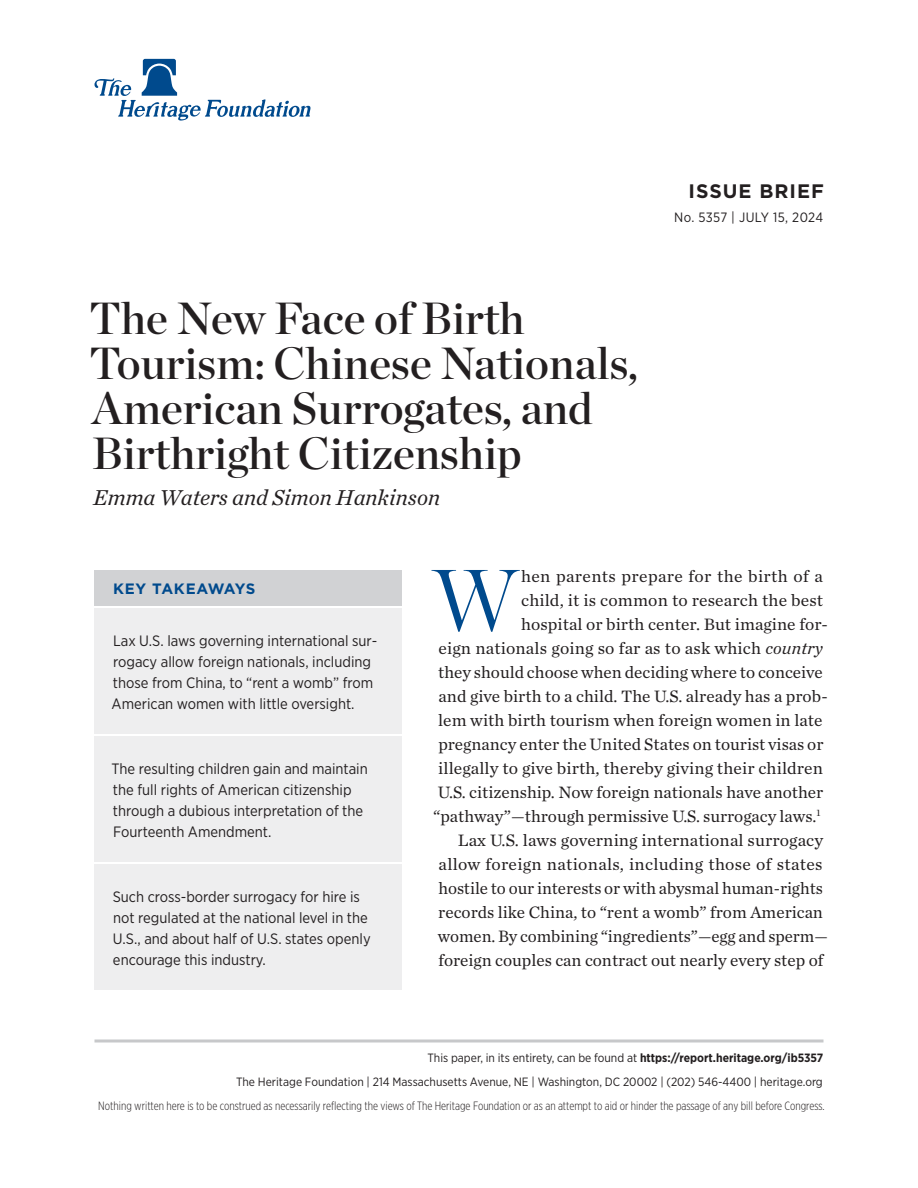
<style>
.page{position:relative;width:918px;height:1188px;background:#fff}
.page>*{position:absolute;margin:0;border:0;box-sizing:border-box;transform-origin:0 0}
.Body_Text___DROP_CAP{font:300 86.1px "Chronicle Display";color:#004a8d}
.Paper_Title{font:45px/45px "Chronicle Display Semi";color:#231f20}
.Byline{font:italic 22.5px "Chronicle Text G1";color:#231f20}
.t1{font:700 19.5px "Gotham";letter-spacing:.05em;color:#231f20}
.Body_Text___DROP_CAP-2{font:17.25px "Chronicle Text G1";color:#231f20}
.Body_Text{font:17.25px/24px "Chronicle Text G1";color:#231f20}
.Body_Text___DROP_CAP-3{font:17.25px "Chronicle Text G1";letter-spacing:.02em;color:#231f20}
.Key_Takeaways{font:15px/21px "Gotham Narrow";color:#231f20}
.Key_Takeaways___HEADER{font:700 15px "Gotham";letter-spacing:.03em;color:#004a8d}
.t2{font:13.5px "Gotham Narrow";letter-spacing:.025em;color:#231f20}
.t3{font:12px/24px "Gotham Narrow";color:#231f20;text-align:right}
.t4{font:300 12px "Gotham X Narrow";color:#231f20}
.s1{font-style:italic}
.s2{font-weight:700}
</style>
<div class="page">
<hr style="left:94px;top:1040px;width:730px;height:2px;background:#c7c8ca">
<svg style="left:95px;top:59px;width:215px;height:62px"></svg>
<div style="left:94px;top:608px;width:308px;height:126px;background:#eeeeef"></div>
<div style="left:94px;top:570px;width:308px;height:36px;background:#d1d2d4"></div>
<div style="left:94px;top:736px;width:308px;height:126px;background:#eeeeef"></div>
<div style="left:94px;top:864px;width:308px;height:126px;background:#eeeeef"></div>
<p class="Paper_Title" style="left:90px;top:293px;width:550px">The New Face of Birth<br>Tourism: Chinese Nationals,<br>American Surrogates, and<br>Birthright Citizenship</p>
<p class="Byline" style="left:93px;top:481px;width:348px">Emma Waters and Simon Hankinson</p>
<p class="t1" style="left:689px;top:178px;width:137px">ISSUE BRIEF</p>
<p class="t2" style="left:674px;top:209px;width:150px">No. 5357 | July 15, 2024</p>
<p class="Key_Takeaways___HEADER" style="left:113px;top:579px;width:144px">KEY TAKEAWAYS</p>
<p class="Key_Takeaways" style="left:112px;top:630px;width:267px">Lax U.S. laws governing international sur&shy;rogacy allow foreign nationals, including those from China, to “rent a womb” from American women with little oversight.</p>
<p class="Key_Takeaways" style="left:112px;top:758px;width:258px">The resulting children gain and maintain the full rights of American citizenship through a dubious interpretation of the Fourteenth Amendment.</p>
<p class="Key_Takeaways" style="left:113px;top:886px;width:259px">Such cross-border surrogacy for hire is not regulated at the national level in the U.S., and about half of U.S. states openly encourage this industry.</p>
<p class="Body_Text___DROP_CAP" style="left:432px;top:534px;width:88px">W</p>
<p class="Body_Text___DROP_CAP-3" style="left:521px;top:563px;width:303px">hen parents prepare for the birth of a</p>
<p class="Body_Text___DROP_CAP-2" style="left:521px;top:587px;width:304px">child, it is common to research the best</p>
<p class="Body_Text___DROP_CAP-2" style="left:521px;top:611px;width:308px">hospital or birth center. But imagine for-</p>
<p class="Body_Text___DROP_CAP-2" style="left:438px;top:635px;width:386px">eign nationals going so far as to ask which <span class="s1">country</span></p>
<p class="Body_Text___DROP_CAP-2" style="left:438px;top:659px;width:386px">they should choose when deciding where to conceive</p>
<p class="Body_Text___DROP_CAP-2" style="left:439px;top:683px;width:391px">and give birth to a child. The U.S. already has a prob-</p>
<p class="Body_Text___DROP_CAP-2" style="left:438px;top:707px;width:386px">lem with birth tourism when foreign women in late</p>
<p class="Body_Text___DROP_CAP-2" style="left:438px;top:731px;width:387px">pregnancy enter the United States on tourist visas or</p>
<p class="Body_Text___DROP_CAP-2" style="left:438px;top:755px;width:386px">illegally to give birth, thereby giving their children</p>
<p class="Body_Text___DROP_CAP-2" style="left:438px;top:779px;width:387px">U.S. citizenship. Now foreign nationals have another</p>
<p class="Body_Text___DROP_CAP-2" style="left:433px;top:803px;width:389px">“pathway”—through permissive U.S. surrogacy laws.<sup>1</sup></p>
<p class="Body_Text" style="left:438px;top:827px;width:391px;text-indent:20px">Lax U.S. laws governing international surrogacy allow foreign nationals, including those of states hostile to our interests or with abysmal human-rights records like China, to “rent a womb” from American women. By combining “ingredients”—egg and sperm— foreign couples can contract out nearly every step of</p>
<p class="t3" style="left:236px;top:1046px;width:589px">This paper, in its entirety, can be found at <span class="s2">https://report.heritage.org/ib5357<br></span>The Heritage Foundation | 214 Massachusetts Avenue, NE | Washington, DC 20002 | (202) 546-4400 | heritage.org</p>
<p class="t4" style="left:98px;top:1099px;width:728px">Nothing written here is to be construed as necessarily reflecting the views of The Heritage Foundation or as an attempt to aid or hinder the passage of any bill before Congress.</p>
</div>
